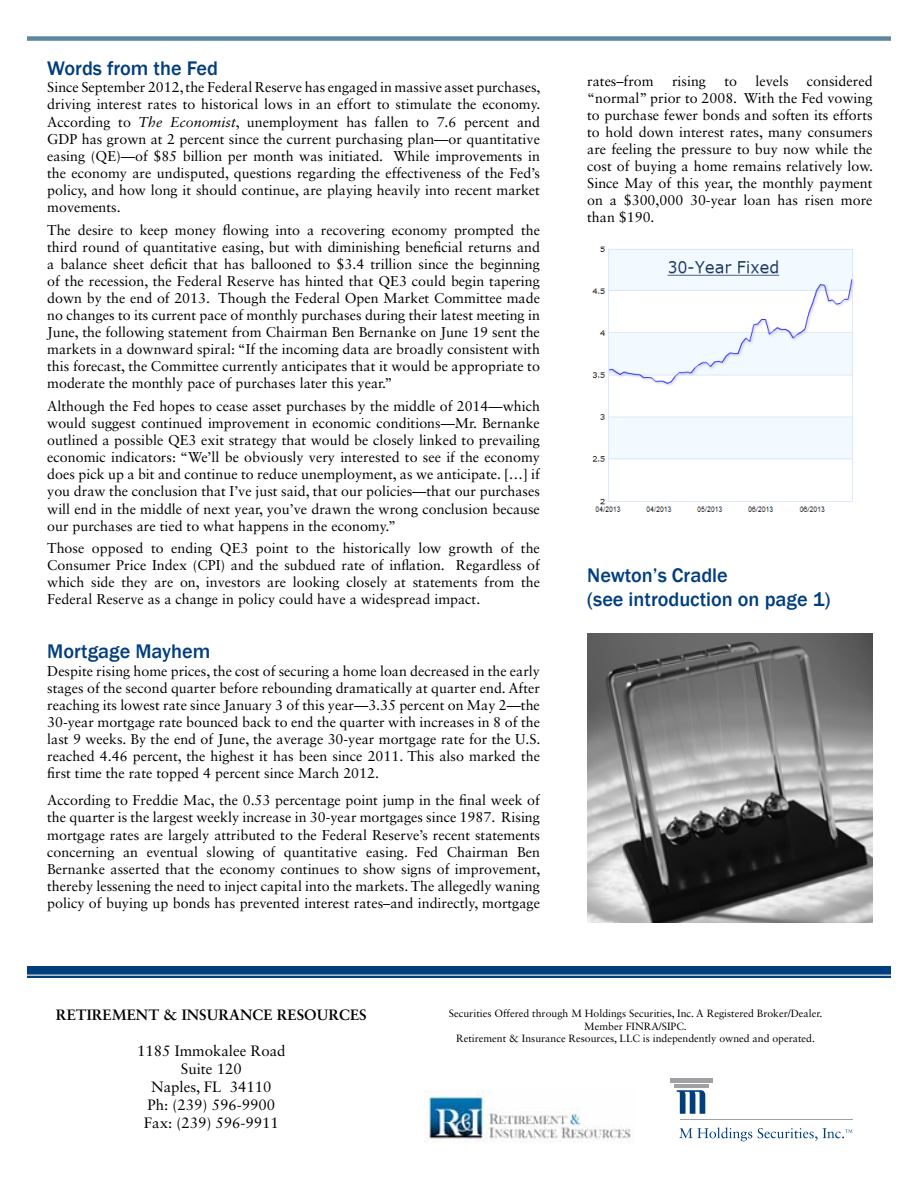
<style>
.page{position:relative;width:918px;height:1188px;background:#fff}
.page>*{position:absolute;margin:0;border:0;box-sizing:border-box;transform-origin:0 0}
.t1{font:500 20.25px/24.3px "Franklin Gothic";color:#003e7e}
.t2{font:15px/18px "Sabon LT Std";color:#000;text-align:center}
.t3{font:700 15px "Sabon LT Std";color:#000}
.t4{font:14.25px/17.1px "Sabon LT Std";color:#000;text-align:justify}
.t5{font:10.5px/12.6px "Sabon LT Std";color:#000;text-align:center}
.s1{font-style:italic}
</style>
<div class="page">
<div style="left:670px;top:1078px;width:42px;height:5px;background:#a1a1a4"></div>
<hr style="left:674px;top:1084px;width:35px;height:4px;background:#a1a1a4">
<hr style="left:680px;top:1119px;width:173px;height:1px;background:#a1a1a4">
<svg style="left:677px;top:1090px;width:28px;height:24px"></svg>
<svg style="left:679px;top:1127px;width:73px;height:14px"></svg>
<svg style="left:758px;top:1128px;width:95px;height:13px"></svg>
<svg style="left:27px;top:974px;width:864px;height:2px;background:#8aa7bf"></svg>
<div style="left:27px;top:966px;width:864px;height:8px;background:#003e7e"></div>
<hr style="left:27px;top:976px;width:864px;height:2px;background:#003e7e">
<div style="left:27px;top:36px;width:864px;height:5px;background:#5d87a1"></div>
<img style="left:588px;top:634px;width:285px;height:288px">
<img style="left:592px;top:246px;width:262px;height:266px">
<img style="left:424px;top:1091px;width:207px;height:52px">
<h1 class="t1" style="left:47px;top:57px;width:172px">Words from the Fed</h1>
<p class="t4" style="left:47px;top:79px;width:495px">Since September 2012, the Federal Reserve has engaged in massive asset purchases, driving interest rates to historical lows in an effort to stimulate the economy.<br>According to <span class="s1">The Economist</span>, unemployment has fallen to 7.6 percent and GDP has grown at 2 percent since the current purchasing plan—or quantitative easing (QE)—of $85 billion per month was initiated. While improvements in the economy are undisputed, questions regarding the effectiveness of the Fed’s policy, and how long it should continue, are playing heavily into recent market movements.</p>
<p class="t4" style="left:47px;top:221px;width:494px">The desire to keep money flowing into a recovering economy prompted the third round of quantitative easing, but with diminishing beneficial returns and a balance sheet deficit that has ballooned to $3.4 trillion since the beginning of the recession, the Federal Reserve has hinted that QE3 could begin tapering down by the end of 2013. Though the Federal Open Market Committee made no changes to its current pace of monthly purchases during their latest meeting in June, the following statement from Chairman Ben Bernanke on June 19 sent the markets in a downward spiral: “If the incoming data are broadly consistent with this forecast, the Committee currently anticipates that it would be appropriate to moderate the monthly pace of purchases later this year.”</p>
<p class="t4" style="left:47px;top:397px;width:494px">Although the Fed hopes to cease asset purchases by the middle of 2014—which would suggest continued improvement in economic conditions—Mr. Bernanke outlined a possible QE3 exit strategy that would be closely linked to prevailing economic indicators: “We’ll be obviously very interested to see if the economy does pick up a bit and continue to reduce unemployment, as we anticipate. […] if you draw the conclusion that I’ve just said, that our policies—that our purchases will end in the middle of next year, you’ve drawn the wrong conclusion because our purchases are tied to what happens in the economy.”</p>
<p class="t4" style="left:47px;top:539px;width:494px">Those opposed to ending QE3 point to the historically low growth of the Consumer Price Index (CPI) and the subdued rate of inflation. Regardless of which side they are on, investors are looking closely at statements from the Federal Reserve as a change in policy could have a widespread impact.</p>
<h1 class="t1" style="left:47px;top:640px;width:165px">Mortgage Mayhem</h1>
<p class="t4" style="left:47px;top:662px;width:495px">Despite rising home prices, the cost of securing a home loan decreased in the early stages of the second quarter before rebounding dramatically at quarter end. After reaching its lowest rate since January 3 of this year—3.35 percent on May 2—the 30-year mortgage rate bounced back to end the quarter with increases in 8 of the last 9 weeks. By the end of June, the average 30-year mortgage rate for the U.S. reached 4.46 percent, the highest it has been since 2011. This also marked the first time the rate topped 4 percent since March 2012.</p>
<p class="t4" style="left:47px;top:792px;width:495px">According to Freddie Mac, the 0.53 percentage point jump in the final week of the quarter is the largest weekly increase in 30-year mortgages since 1987. Rising mortgage rates are largely attributed to the Federal Reserve’s recent statements concerning an eventual slowing of quantitative easing. Fed Chairman Ben Bernanke asserted that the economy continues to show signs of improvement, thereby lessening the need to inject capital into the markets. The allegedly waning policy of buying up bonds has prevented interest rates–and indirectly, mortgage</p>
<p class="t4" style="left:587px;top:72px;width:287px;text-indent:220px">considered “normal” prior to 2008. With the Fed vowing to purchase fewer bonds and soften its efforts to hold down interest rates, many consumers are feeling the pressure to buy now while the cost of buying a home remains relatively low.<br>Since May of this year, the monthly payment on a $300,000 30-year loan has risen more than $190.</p>
<p class="t4" style="left:587px;top:72px;width:68px">rates–from</p>
<p class="t4" style="left:672px;top:72px;width:36px">rising</p>
<p class="t4" style="left:724px;top:72px;width:14px">to</p>
<p class="t4" style="left:755px;top:72px;width:35px">levels</p>
<h1 class="t1" style="left:587px;top:563px;width:245px">Newton’s Cradle<br>(see introduction on page 1)</h1>
<p class="t3" style="left:56px;top:1006px;width:312px">RETIREMENT &amp; INSURANCE RESOURCES</p>
<p class="t2" style="left:137px;top:1042px;width:150px">1185 Immokalee Road<br>Suite 120<br>Naples, FL 34110<br>Ph: (239) 596-9900<br>Fax: (239) 596-9911</p>
<p class="t5" style="left:449px;top:1007px;width:375px">Securities Offered through M Holdings Securities, Inc. A Registered Broker/Dealer.<br>Member FINRA/SIPC.<br>Retirement &amp; Insurance Resources, LLC is independently owned and operated.</p>
</div>
